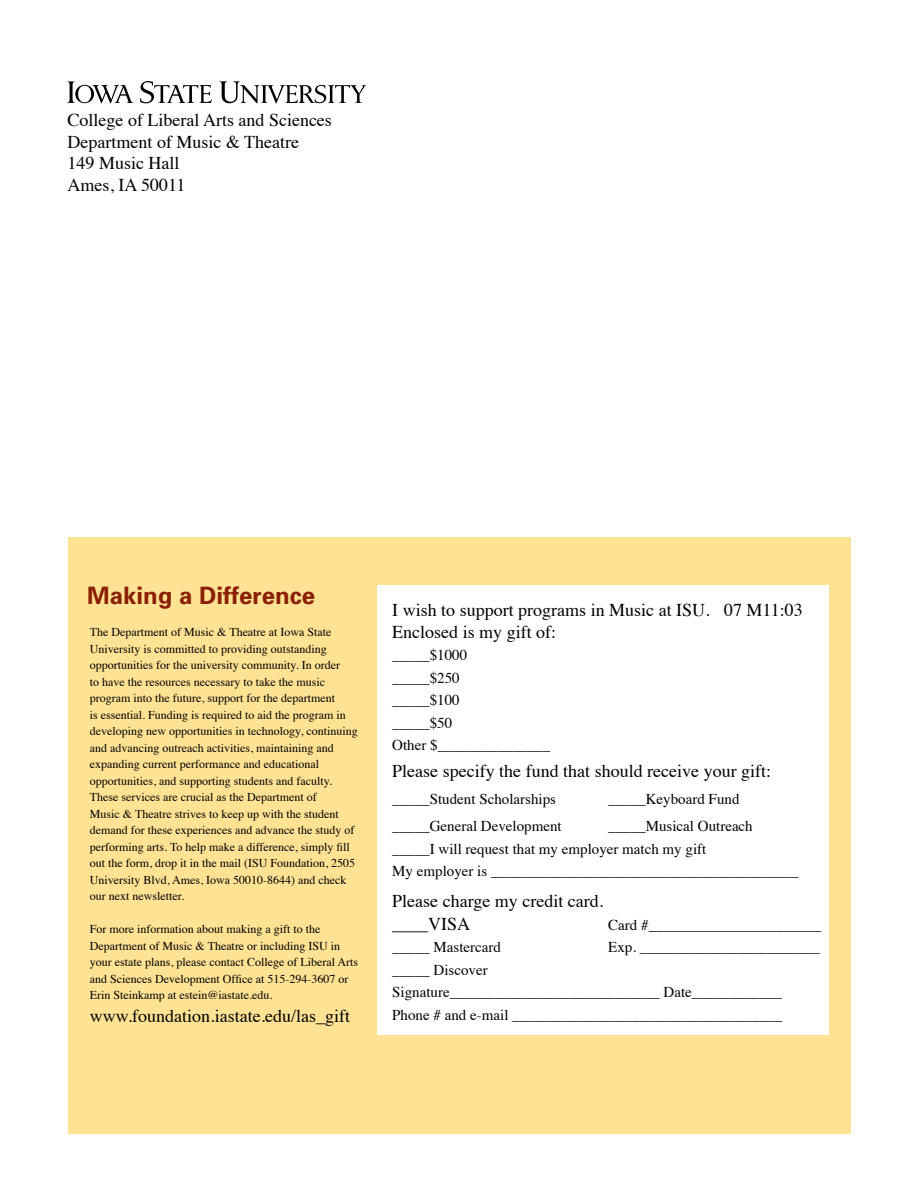
<style>
.page{position:relative;width:918px;height:1188px;background:#fff}
.page>*{position:absolute;margin:0;border:0;box-sizing:border-box;transform-origin:0 0}
.t1{font:700 24px "Univers";color:#8a1f03}
.t2{font:18px/21.6px "Times";color:#000}
.t3{font:15px/22.5px "Times";color:#000}
.t4{font:12px/16.5px "Times";color:#000}
</style>
<div class="page">
<svg style="left:68px;top:81px;width:65px;height:22px"></svg>
<svg style="left:140px;top:81px;width:72px;height:23px"></svg>
<svg style="left:220px;top:81px;width:146px;height:23px"></svg>
<div style="left:68px;top:538px;width:782px;height:596px;background:#ffe293"></div>
<div style="left:377px;top:585px;width:452px;height:450px;background:#fff"></div>
<h2 class="t2" style="left:68px;top:108px;width:266px">College of Liberal Arts and Sciences<br>Department of Music &amp; Theatre<br>149 Music Hall<br>Ames, IA 50011</h2>
<h1 class="t1" style="left:87px;top:581px;width:230px">Making a Difference</h1>
<p class="t4" style="left:90px;top:623px;width:269px">The Department of Music &amp; Theatre at Iowa State University is committed to providing outstanding opportunities for the university community. In order<br>to have the resources necessary to take the music program into the future, support for the department<br>is essential. Funding is required to aid the program in developing new opportunities in technology, continuing and advancing outreach activities, maintaining and expanding current performance and educational opportunities, and supporting students and faculty.<br>These services are crucial as the Department of<br>Music &amp; Theatre strives to keep up with the student demand for these experiences and advance the study of performing arts. To help make a difference, simply fill out the form, drop it in the mail (ISU Foundation, 2505<br>University Blvd, Ames, Iowa 50010-8644) and check our next newsletter.</p>
<p class="t4" style="left:90px;top:920px;width:270px">For more information about making a gift to the Department of Music &amp; Theatre or including ISU in your estate plans, please contact College of Liberal Arts and Sciences Development Office at 515-294-3607 or Erin Steinkamp at estein@iastate.edu.</p>
<h2 class="t2" style="left:90px;top:1003px;width:262px">www.foundation.iastate.edu/las_gift</h2>
<h2 class="t2" style="left:392px;top:598px;width:319px">I wish to support programs in Music at ISU.<br>Enclosed is my gift of:</h2>
<p class="t3" style="left:392px;top:643px;width:159px">_____$1000<br>_____$250<br>_____$100<br>_____$50<br>Other $_______________</p>
<h2 class="t2" style="left:392px;top:759px;width:380px">Please specify the fund that should receive your gift:</h2>
<p class="t3" style="left:392px;top:786px;width:165px">_____Student Scholarships</p>
<p class="t3" style="left:608px;top:786px;width:133px">_____Keyboard Fund</p>
<p class="t3" style="left:392px;top:813px;width:171px">_____General Development</p>
<h2 class="t2" style="left:724px;top:598px;width:80px">07 M11:03</h2>
<p class="t3" style="left:392px;top:813px;width:408px;text-indent:216px">_____Musical Outreach _____I will request that my employer match my gift<br>My employer is _________________________________________</p>
<h2 class="t2" style="left:392px;top:889px;width:213px;line-height:22.5px">Please charge my credit card. ____VISA</h2>
<p class="t3" style="left:608px;top:912px;width:214px">Card #_______________________</p>
<p class="t3" style="left:392px;top:935px;width:110px">_____ Mastercard</p>
<p class="t3" style="left:608px;top:935px;width:213px">Exp. ________________________</p>
<p class="t3" style="left:392px;top:957px;width:391px">_____ Discover<br>Signature____________________________ Date____________<br>Phone # and e-mail ____________________________________</p>
</div>
